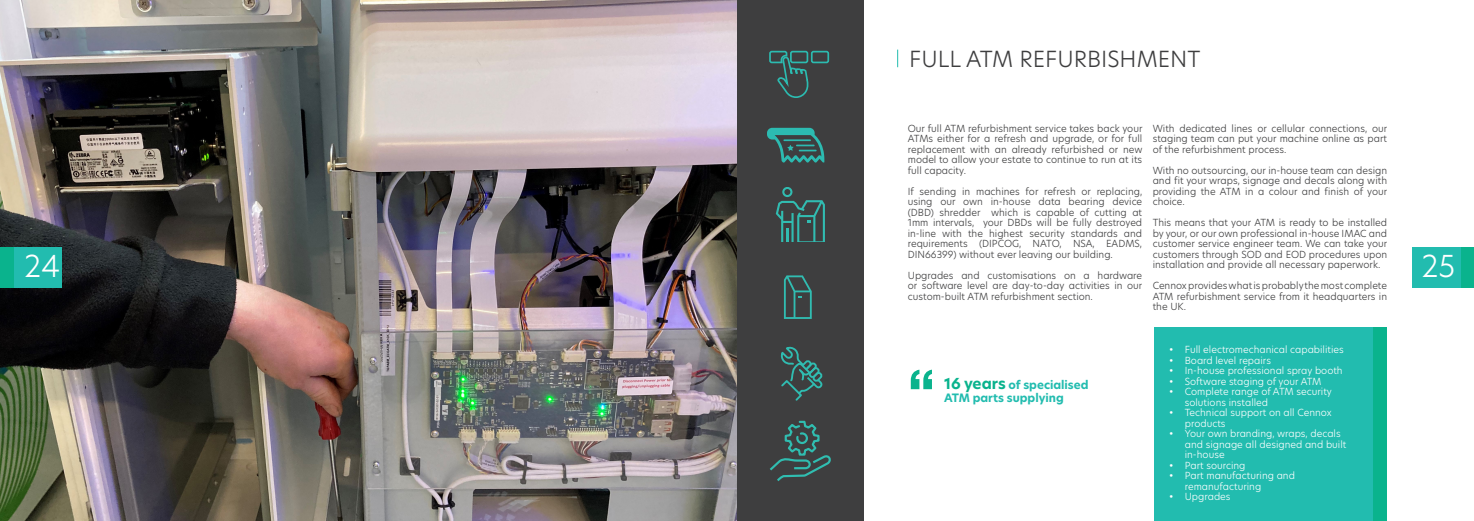
<style>
.page{position:relative;width:1474px;height:521px;background:#fff}
.page>*{position:absolute;margin:0;border:0;box-sizing:border-box;transform-origin:0 0}
.t1{font:800 54.25px "Helvetica Neue LT Std";color:#0ab38d}
.t2{font:300 29.75px "Hero New";color:#fff}
.t3{font:300 21.88px "Hero New";color:#3e3e3f}
.t4{font:700 11.38px "Hero New";color:#22bcaf}
.t5{font:300 9.62px/10.5px "Hero New";color:#3e3e3f;text-align:justify}
.t6{font:300 9.62px/10.5px "Hero New";color:#fff}
.s1{font-size:14.88px;color:#0ab38d}
</style>
<div class="page">
<div style="left:1412px;top:247px;width:61px;height:40px;background:#22bcaf"></div>
<div style="left:1460px;top:247px;width:13px;height:40px;background:#0ab38d"></div>
<svg style="left:897px;top:50px;width:1px;height:17px"></svg>
<img style="left:0;top:0;width:737px;height:521px">
<div style="left:0;top:247px;width:61px;height:40px;background:#22bcaf"></div>
<div style="left:0;top:247px;width:13px;height:40px;background:#0ab38d"></div>
<div style="left:737px;top:0;width:126px;height:521px;background:#3e3e3f"></div>
<div style="left:811px;top:51px;width:18px;height:12px;border:2px solid #2cbbb0;border-radius:2px"></div>
<svg style="left:769px;top:50px;width:40px;height:48px"></svg>
<svg style="left:775px;top:187px;width:50px;height:55px"></svg>
<svg style="left:784px;top:275px;width:27px;height:44px"></svg>
<svg style="left:780px;top:346px;width:43px;height:55px"></svg>
<svg style="left:770px;top:420px;width:61px;height:61px"></svg>
<svg style="left:767px;top:128px;width:57px;height:35px"></svg>
<div style="left:1154px;top:327px;width:219px;height:194px;background:#22bcaf"></div>
<div style="left:1373px;top:327px;width:13px;height:194px;background:#0ab38d"></div>
<p class="t2" style="left:24px;top:246px;width:38px">24</p>
<p class="t3" style="left:909px;top:44px;width:293px">FULL ATM REFURBISHMENT</p>
<p class="t5" style="left:907px;top:123px;width:236px">Our full ATM refurbishment service takes back your ATMs either for a refresh and upgrade, or for full replacement with an already refurbished or new model to allow your estate to continue to run at its full capacity.</p>
<p class="t5" style="left:907px;top:186px;width:236px">If sending in machines for refresh or replacing, using our own in-house data bearing device (DBD) shredder which is capable of cutting at 1mm intervals, your DBDs will be fully destroyed in-line with the highest security standards and requirements (DIPCOG, NATO, NSA, EADMS, DIN66399) without ever leaving our building.</p>
<p class="t5" style="left:907px;top:270px;width:236px">Upgrades and customisations on a hardware or software level are day-to-day activities in our custom-built ATM refurbishment section.</p>
<p class="t5" style="left:1152px;top:123px;width:236px">With dedicated lines or cellular connections, our staging team can put your machine online as part of the refurbishment process.</p>
<p class="t5" style="left:1152px;top:165px;width:236px">With no outsourcing, our in-house team can design and fit your wraps, signage and decals along with providing the ATM in a colour and finish of your choice.</p>
<p class="t5" style="left:1152px;top:217px;width:236px">This means that your ATM is ready to be installed by your, or our own professional in-house IMAC and customer service engineer team. We can take your customers through SOD and EOD procedures upon installation and provide all necessary paperwork.</p>
<p class="t5" style="left:1152px;top:280px;width:236px">Cennox provides what is probably the most complete ATM refurbishment service from it headquarters in the UK.</p>
<p class="t1" style="left:907px;top:357px;width:29px">“</p>
<p class="t4" style="left:944px;top:377px;width:146px"><span class="s1">16 years</span> of specialised</p>
<p class="t4" style="left:944px;top:390px;width:121px">ATM parts supplying</p>
<p class="t6" style="left:1168px;top:344px;width:176px">• Full electromechanical capabilities</p>
<p class="t6" style="left:1168px;top:355px;width:103px">• Board level repairs</p>
<p class="t6" style="left:1168px;top:365px;width:175px">• In-house professional spray booth</p>
<p class="t6" style="left:1168px;top:376px;width:154px">• Software staging of your ATM</p>
<p class="t6" style="left:1184px;top:386px;width:149px;text-indent:-16px">• Complete range of ATM security solutions installed</p>
<p class="t6" style="left:1184px;top:407px;width:148px;text-indent:-16px">• Technical support on all Cennox products</p>
<p class="t6" style="left:1184px;top:428px;width:163px;text-indent:-16px">• Your own branding, wraps, decals and signage all designed and built in-house</p>
<p class="t6" style="left:1168px;top:460px;width:78px">• Part sourcing</p>
<p class="t6" style="left:1184px;top:470px;width:112px;text-indent:-16px">• Part manufacturing and remanufacturing</p>
<p class="t6" style="left:1168px;top:491px;width:63px">• Upgrades</p>
<h2 class="t2" style="left:1421px;top:246px;width:35px">25</h2>
</div>
